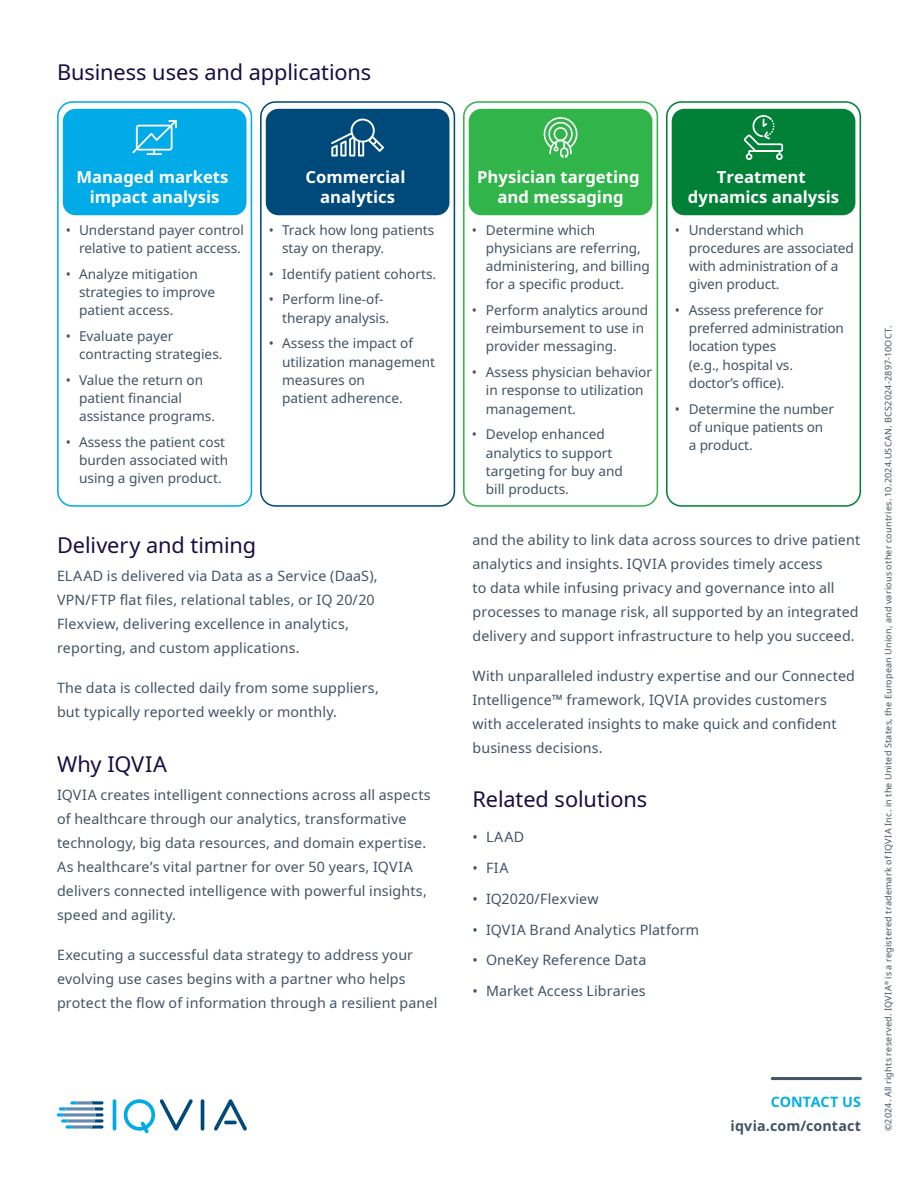
<style>
.page{position:relative;width:918px;height:1188px;background:#fff}
.page>*{position:absolute;margin:0;border:0;box-sizing:border-box;transform-origin:0 0}
.Section_heading{font:21.75px "Noto Sans";letter-spacing:-.005em;color:#150e42}
.t1{font:700 16.65px/20px "Noto Sans";color:#fff;text-align:center}
.Body_copy_-_Space{font:14.25px/24px "Noto Sans";letter-spacing:.01em;color:#425465}
.Contact_body_copy{font:700 14.25px "Noto Sans";letter-spacing:.01em;color:#425465}
.Contact_us{font:700 14.25px "Noto Sans";letter-spacing:.01em;color:#00aee8}
.t2{font:13.65px/18.1px "Noto Sans";color:#425465}
.Copyright{font:9px "Noto Sans";letter-spacing:.025em;color:#425465}
</style>
<div class="page">
<svg style="left:772px;top:1077px;width:88px;height:3px"></svg>
<div style="left:57px;top:101px;width:195px;height:406px;border:2px solid #00abe7;border-radius:15px"></div>
<div style="left:260px;top:101px;width:195px;height:406px;border:2px solid #00497b;border-radius:15px"></div>
<div style="left:463px;top:101px;width:195px;height:406px;border:2px solid #31b44a;border-radius:15px"></div>
<div style="left:666px;top:101px;width:195px;height:406px;border:2px solid #018138;border-radius:15px"></div>
<div style="left:63px;top:109px;width:184px;height:106px;background:#00abe7;border-radius:13px"></div>
<div style="left:266px;top:109px;width:183px;height:106px;background:#00497b;border-radius:13px"></div>
<div style="left:469px;top:109px;width:183px;height:106px;background:#31b44a;border-radius:13px"></div>
<div style="left:672px;top:109px;width:183px;height:106px;background:#018138;border-radius:13px"></div>
<svg style="left:132px;top:120px;width:45px;height:35px"></svg>
<svg style="left:331px;top:119px;width:53px;height:37px"></svg>
<svg style="left:543px;top:117px;width:35px;height:41px"></svg>
<svg style="left:744px;top:115px;width:39px;height:45px"></svg>
<hr style="left:113px;top:1099px;width:3px;height:32px;background:#00abe7;border-radius:2px">
<hr style="left:201px;top:1099px;width:3px;height:32px;background:#00497b;border-radius:2px">
<svg style="left:123px;top:1099px;width:70px;height:34px"></svg>
<svg style="left:214px;top:1099px;width:33px;height:32px"></svg>
<svg style="left:57px;top:1101px;width:46px;height:28px"></svg>
<p class="Section_heading" style="left:57px;top:57px;width:316px">Business uses and applications</p>
<p class="t1" style="left:77px;top:168px;width:153px">Managed markets impact analysis</p>
<p class="t1" style="left:305px;top:168px;width:101px">Commercial analytics</p>
<p class="t1" style="left:477px;top:168px;width:164px">Physician targeting and messaging</p>
<p class="t1" style="left:688px;top:168px;width:153px">Treatment dynamics analysis</p>
<p class="t2" style="left:66px;top:222px;width:180px;text-align:right">• Understand payer control relative to patient access.</p>
<p class="t2" style="left:79px;top:266px;width:138px;text-indent:-13px">• Analyze mitigation strategies to improve patient access.</p>
<p class="t2" style="left:79px;top:328px;width:145px;text-indent:-13px">• Evaluate payer contracting strategies.</p>
<p class="t2" style="left:79px;top:372px;width:138px;text-indent:-13px">• Value the return on patient financial assistance programs.</p>
<p class="t2" style="left:79px;top:434px;width:151px;text-indent:-13px">• Assess the patient cost burden associated with using a given product.</p>
<p class="t2" style="left:689px;top:222px;width:167px;text-indent:-14px">• Understand which procedures are associated with administration of a given product.</p>
<p class="t2" style="left:689px;top:302px;width:157px;text-indent:-14px">• Assess preference for preferred administration location types<br>(e.g., hospital vs. doctor’s office).</p>
<p class="t2" style="left:689px;top:401px;width:147px;text-indent:-14px">• Determine the number of unique patients on a product.</p>
<p class="t2" style="left:486px;top:222px;width:166px;text-indent:-14px">• Determine which physicians are referring, administering, and billing for a specific product.</p>
<p class="t2" style="left:486px;top:302px;width:164px;text-indent:-14px">• Perform analytics around reimbursement to use in provider messaging.</p>
<p class="t2" style="left:486px;top:365px;width:168px;text-indent:-14px">• Assess physician behavior in response to utilization management.</p>
<p class="t2" style="left:486px;top:427px;width:139px;text-indent:-14px">• Develop enhanced analytics to support targeting for buy and bill products.</p>
<p class="t2" style="left:282px;top:222px;width:154px;text-indent:-13px">• Track how long patients stay on therapy.</p>
<p class="t2" style="left:269px;top:266px;width:169px">• Identify patient cohorts.</p>
<p class="t2" style="left:282px;top:292px;width:109px;text-indent:-13px">• Perform line-of&shy;therapy analysis.</p>
<p class="t2" style="left:282px;top:336px;width:155px;text-indent:-13px">• Assess the impact of utilization management measures on<br>patient adherence.</p>
<p class="Section_heading" style="left:57px;top:530px;width:201px">Delivery and timing</p>
<p class="Body_copy_-_Space" style="left:57px;top:564px;width:322px">ELAAD is delivered via Data as a Service (DaaS), VPN/FTP flat files, relational tables, or IQ 20/20<br>Flexview, delivering excellence in analytics, reporting, and custom applications.</p>
<p class="Body_copy_-_Space" style="left:57px;top:676px;width:323px">The data is collected daily from some suppliers, but typically reported weekly or monthly.</p>
<p class="Section_heading" style="left:57px;top:748px;width:112px">Why IQVIA</p>
<p class="Body_copy_-_Space" style="left:57px;top:783px;width:375px">IQVIA creates intelligent connections across all aspects of healthcare through our analytics, transformative technology, big data resources, and domain expertise.<br>As healthcare’s vital partner for over 50 years, IQVIA delivers connected intelligence with powerful insights, speed and agility.</p>
<p class="Body_copy_-_Space" style="left:57px;top:943px;width:382px">Executing a successful data strategy to address your evolving use cases begins with a partner who helps protect the flow of information through a resilient panel</p>
<p class="Body_copy_-_Space" style="left:472px;top:528px;width:389px">and the ability to link data across sources to drive patient analytics and insights. IQVIA provides timely access<br>to data while infusing privacy and governance into all processes to manage risk, all supported by an integrated delivery and support infrastructure to help you succeed.</p>
<p class="Body_copy_-_Space" style="left:472px;top:664px;width:384px">With unparalleled industry expertise and our Connected Intelligence™ framework, IQVIA provides customers with accelerated insights to make quick and confident business decisions.</p>
<p class="Section_heading" style="left:472px;top:784px;width:176px">Related solutions</p>
<p class="Body_copy_-_Space" style="left:472px;top:825px;width:53px">• LAAD</p>
<p class="Body_copy_-_Space" style="left:472px;top:856px;width:38px">• FIA</p>
<p class="Body_copy_-_Space" style="left:472px;top:887px;width:128px">• IQ2020/Flexview</p>
<p class="Body_copy_-_Space" style="left:472px;top:918px;width:228px">• IQVIA Brand Analytics Platform</p>
<p class="Body_copy_-_Space" style="left:472px;top:948px;width:176px">• OneKey Reference Data</p>
<p class="Body_copy_-_Space" style="left:472px;top:979px;width:175px">• Market Access Libraries</p>
<p class="Contact_us" style="left:771px;top:1092px;width:92px">CONTACT US</p>
<p class="Contact_body_copy" style="left:731px;top:1116px;width:132px">iqvia.com/contact</p>
<p class="Copyright" style="left:882px;top:1131px;width:807px;rotate:-90deg">©2024. All rights reserved. IQVIA<sup>®</sup> is a registered trademark of IQVIA Inc. in the United States, the European Union, and various other countries. 10.2024.USCAN. BCS2024-2897-10OCT.</p>
</div>
